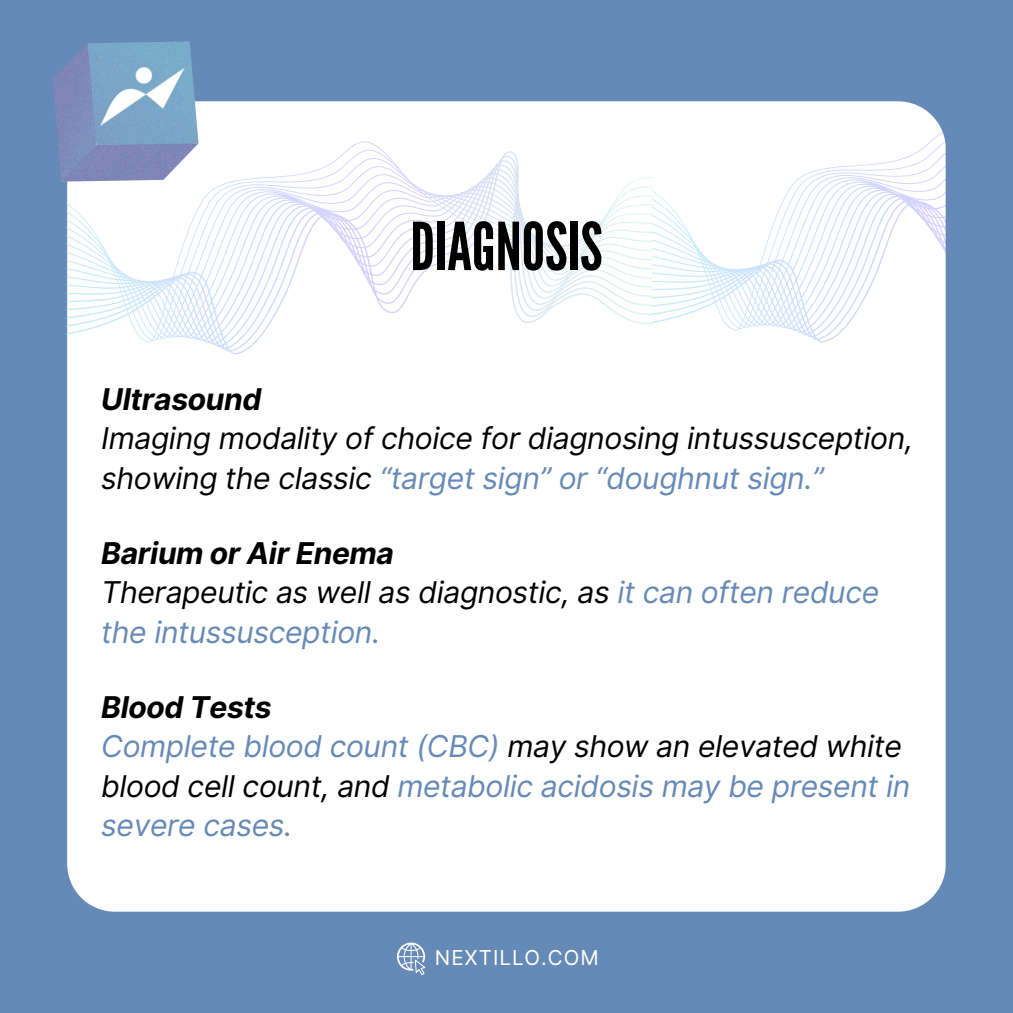
<style>
.page{position:relative;width:1013px;height:1013px;background:#fff}
.page>*{position:absolute;margin:0;border:0;box-sizing:border-box;transform-origin:0 0}
.t1{font:65.88px "League Gothic";color:#000}
.t2{font:italic 30px/39.4px "Inter";letter-spacing:-.01em;color:#668ab7}
.t3{font:italic 30px/39.4px "Inter";letter-spacing:-.01em;color:#000}
.t4{font:20.5px "Inter";letter-spacing:.05em;color:#fff}
.s1{font-weight:700}
.s2{color:#668ab7}
.s3{font-weight:700;color:#000}
.s4{color:#000}
</style>
<div class="page">
<div style="left:0;top:0;width:1012px;height:1012px;background:#668ab7"></div>
<div style="left:67px;top:101px;width:878px;height:810px;background:#fff"></div>
<svg style="left:651px;top:130px;width:294px;height:212px;background:#f8fafe"></svg>
<svg style="left:65px;top:141px;width:588px;height:213px;background:#f8fafd"></svg>
<svg style="left:53px;top:41px;width:145px;height:140px;background:#8397c0"></svg>
<img style="left:64px;top:49px;width:155px;height:80px">
<svg style="left:397px;top:942px;width:28px;height:33px"></svg>
<p class="t1" style="left:410px;top:208px;width:194px">DIAGNOSIS</p>
<h2 class="t3" style="left:101px;top:379px;width:813px"><span class="s1">Ultrasound<br></span>Imaging modality of choice for diagnosing intussusception, showing the classic <span class="s2">“target sign” or “doughnut sign.”</span></h2>
<h2 class="t2" style="left:101px;top:533px;width:779px"><span class="s3">Barium or Air Enema<br></span><span class="s4">Therapeutic as well as diagnostic, as</span> it can often reduce the intussusception.</h2>
<h2 class="t2" style="left:101px;top:687px;width:810px"><span class="s3">Blood Tests<br></span>Complete blood count (CBC) <span class="s4">may show an elevated white blood cell count, and</span> metabolic acidosis may be present in severe cases.</h2>
<h1 class="t4" style="left:435px;top:945px;width:166px">NEXTILLO.COM</h1>
</div>
